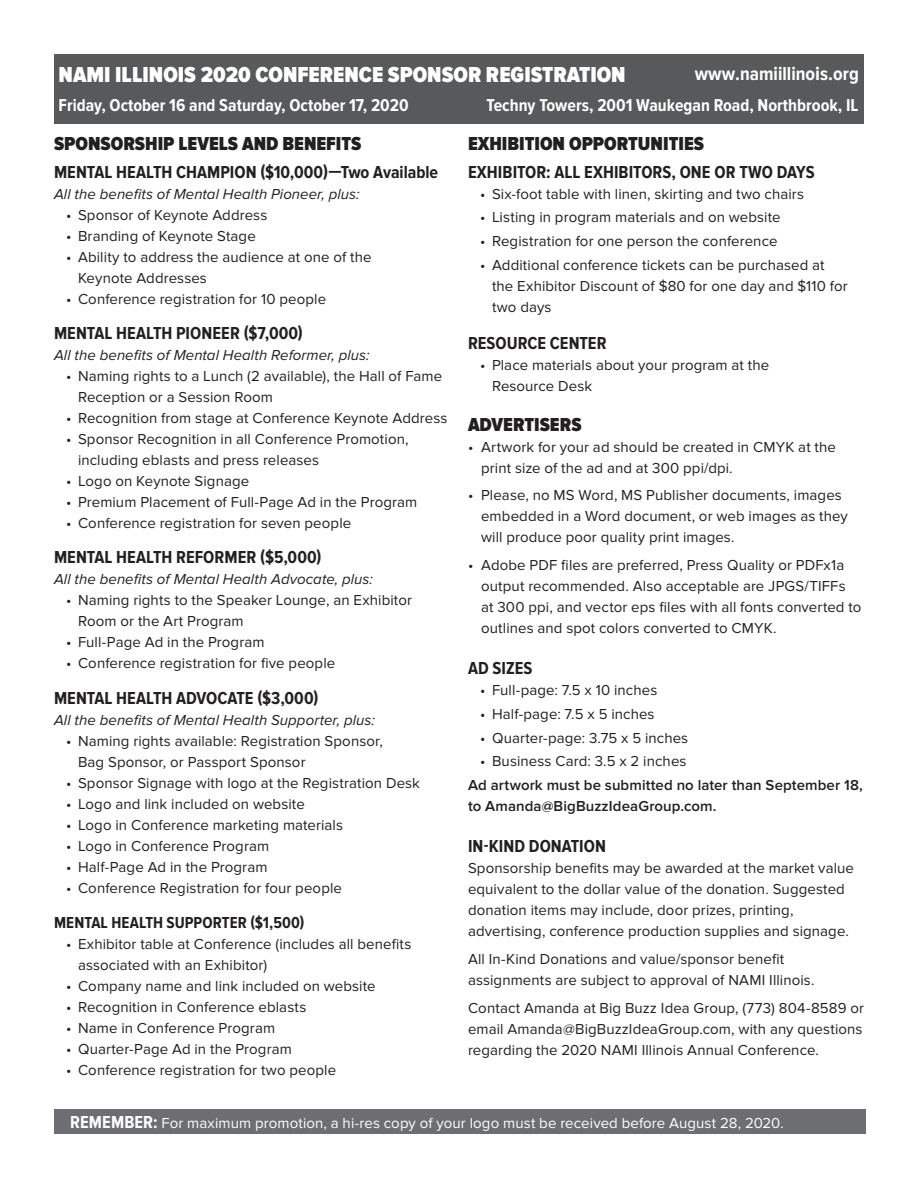
<style>
.page{position:relative;width:918px;height:1188px;background:#fff}
.page>*{position:absolute;margin:0;border:0;box-sizing:border-box;transform-origin:0 0}
.t1{font:900 22.5px "Proxima Nova Cond";color:#fff}
.t2{font:900 19.5px "Proxima Nova Cond";color:#231f20}
.t3{font:700 19.5px "Proxima Nova Cond";color:#fff}
.t4{font:700 18px "Proxima Nova Cond";letter-spacing:.005em;color:#231f20}
.t5{font:700 17.85px "Proxima Nova Cond";color:#fff}
.t6{font:700 16.5px "Proxima Nova Cond";letter-spacing:.005em;color:#231f20}
.t7{font:15px/21px "Proxima Nova";letter-spacing:.005em;color:#231f20}
.t8{font:italic 15px "Proxima Nova";letter-spacing:.005em;color:#231f20}
.t9{font:15px "Proxima Nova";letter-spacing:.005em;color:#fff}
.t10{font:600 15px/21px "Proxima Nova";letter-spacing:.005em;color:#231f20}
.s1{font-family:"Proxima Nova"}
.s2{font-family:"Proxima Nova Cond";font-weight:700;font-size:18px}
</style>
<div class="page">
<div style="left:54px;top:54px;width:810px;height:69px;background:#58595b"></div>
<div style="left:54px;top:1109px;width:811px;height:25px;background:#6d6e71"></div>
<h2 class="t3" style="left:695px;top:62px;width:165px">www.namiillino<span class="s1">i</span>s.org</h2>
<h1 class="t1" style="left:59px;top:62px;width:569px">NAMI ILLINOIS 2020 CONFERENCE SPONSOR REGISTRATION</h1>
<p class="t5" style="left:59px;top:95px;width:352px">Friday, October 16 and Saturday, October 17, 2020</p>
<p class="t5" style="left:487px;top:95px;width:373px">Techny Towers, 2001 Waukegan Road, Northbrook, IL</p>
<h2 class="t2" style="left:54px;top:132px;width:309px">SPONSORSHIP LEVELS AND BENEFITS</h2>
<p class="t4" style="left:54px;top:162px;width:386px">MENTAL HEALTH CHAMPION ($10,000)—Two Available</p>
<p class="t8" style="left:54px;top:186px;width:307px">All the benefits of Mental Health Pioneer, plus:</p>
<p class="t7" style="left:66px;top:205px;width:203px">• Sponsor of Keynote Address</p>
<p class="t7" style="left:66px;top:226px;width:191px">• Branding of Keynote Stage</p>
<p class="t7" style="left:78px;top:247px;width:295px;text-indent:-12px">• Ability to address the audience at one of the<br>Keynote Addresses</p>
<p class="t7" style="left:66px;top:289px;width:262px">• Conference registration for 10 people</p>
<p class="t4" style="left:54px;top:323px;width:250px">MENTAL HEALTH PIONEER ($7,000)</p>
<p class="t8" style="left:54px;top:347px;width:317px">All the benefits of Mental Health Reformer, plus:</p>
<p class="t7" style="left:78px;top:366px;width:366px;text-indent:-12px">• Naming rights to a Lunch (2 available), the Hall of Fame<br>Reception or a Session Room</p>
<p class="t7" style="left:66px;top:408px;width:383px">• Recognition from stage at Conference Keynote Address</p>
<p class="t7" style="left:78px;top:429px;width:332px;text-indent:-12px">• Sponsor Recognition in all Conference Promotion, including eblasts and press releases</p>
<p class="t7" style="left:66px;top:471px;width:185px">• Logo on Keynote Signage</p>
<p class="t7" style="left:66px;top:492px;width:353px">• Premium Placement of Full-Page Ad in the Program</p>
<p class="t7" style="left:66px;top:513px;width:287px">• Conference registration for seven people</p>
<p class="t4" style="left:54px;top:547px;width:269px">MENTAL HEALTH REFORMER ($5,000)</p>
<p class="t8" style="left:54px;top:571px;width:320px">All the benefits of Mental Health Advocate, plus:</p>
<p class="t7" style="left:78px;top:590px;width:335px;text-indent:-12px">• Naming rights to the Speaker Lounge, an Exhibitor<br>Room or the Art Program</p>
<p class="t7" style="left:66px;top:632px;width:200px">• Full-Page Ad in the Program</p>
<p class="t7" style="left:66px;top:653px;width:271px">• Conference registration for five people</p>
<p class="t4" style="left:54px;top:688px;width:266px">MENTAL HEALTH ADVOCATE ($3,000)</p>
<p class="t8" style="left:54px;top:711px;width:322px">All the benefits of Mental Health Supporter, plus:</p>
<p class="t7" style="left:78px;top:731px;width:306px;text-indent:-12px">• Naming rights available: Registration Sponsor,<br>Bag Sponsor, or Passport Sponsor</p>
<p class="t7" style="left:66px;top:773px;width:356px">• Sponsor Signage with logo at the Registration Desk</p>
<p class="t7" style="left:66px;top:794px;width:240px">• Logo and link included on website</p>
<p class="t7" style="left:66px;top:815px;width:279px">• Logo in Conference marketing materials</p>
<p class="t7" style="left:66px;top:836px;width:205px">• Logo in Conference Program</p>
<p class="t7" style="left:66px;top:857px;width:203px">• Half-Page Ad in the Program</p>
<p class="t7" style="left:66px;top:878px;width:278px">• Conference Registration for four people</p>
<p class="t6" style="left:54px;top:913px;width:252px">MENTAL HEALTH SUPPORTER ($1,500)</p>
<p class="t7" style="left:78px;top:934px;width:335px;text-indent:-12px">• Exhibitor table at Conference (includes all benefits associated with an Exhibitor)</p>
<p class="t7" style="left:66px;top:976px;width:311px">• Company name and link included on website</p>
<p class="t7" style="left:66px;top:997px;width:242px">• Recognition in Conference eblasts</p>
<p class="t7" style="left:66px;top:1018px;width:211px">• Name in Conference Program</p>
<p class="t7" style="left:66px;top:1039px;width:227px">• Quarter-Page Ad in the Program</p>
<p class="t7" style="left:66px;top:1060px;width:272px">• Conference registration for two people</p>
<h2 class="t2" style="left:468px;top:132px;width:238px">EXHIBITION OPPORTUNITIES</h2>
<p class="t4" style="left:468px;top:162px;width:348px">EXHIBITOR: ALL EXHIBITORS, ONE OR TWO DAYS</p>
<p class="t7" style="left:480px;top:184px;width:326px">• Six-foot table with linen, skirting and two chairs</p>
<p class="t7" style="left:480px;top:207px;width:302px">• Listing in program materials and on website</p>
<p class="t7" style="left:480px;top:231px;width:299px">• Registration for one person the conference</p>
<p class="t7" style="left:492px;top:255px;width:357px;text-indent:-12px">• Additional conference tickets can be purchased at the Exhibitor Discount of $80 for one day and $110 for two days</p>
<p class="t4" style="left:468px;top:333px;width:140px">RESOURCE CENTER</p>
<p class="t7" style="left:492px;top:355px;width:279px;text-indent:-12px">• Place materials about your program at the<br>Resource Desk</p>
<h2 class="t2" style="left:468px;top:413px;width:115px">ADVERTISERS</h2>
<p class="t7" style="left:481px;top:437px;width:356px;text-indent:-13px">• Artwork for your ad should be created in CMYK at the print size of the ad and at 300 ppi/dpi.</p>
<p class="t7" style="left:481px;top:485px;width:368px;text-indent:-13px">• Please, no MS Word, MS Publisher documents, images embedded in a Word document, or web images as they will produce poor quality print images.</p>
<p class="t7" style="left:481px;top:555px;width:382px;text-indent:-13px">• Adobe PDF files are preferred, Press Quality or PDFx1a output recommended. Also acceptable are JPGS/TIFFs at 300 ppi, and vector eps files with all fonts converted to outlines and spot colors converted to CMYK.</p>
<p class="t4" style="left:468px;top:658px;width:66px">AD SIZES</p>
<p class="t7" style="left:480px;top:680px;width:179px">• Full-page: 7.5 x 10 inches</p>
<p class="t7" style="left:480px;top:704px;width:176px">• Half-page: 7.5 x 5 inches</p>
<p class="t7" style="left:480px;top:728px;width:210px">• Quarter-page: 3.75 x 5 inches</p>
<p class="t7" style="left:480px;top:751px;width:208px">• Business Card: 3.5 x 2 inches</p>
<p class="t10" style="left:468px;top:775px;width:396px">Ad artwork must be submitted no later than September 18, to Amanda@BigBuzzIdeaGroup.com.</p>
<p class="t4" style="left:468px;top:836px;width:140px">IN-KIND DONATION</p>
<p class="t7" style="left:468px;top:858px;width:388px">Sponsorship benefits may be awarded at the market value equivalent to the dollar value of the donation. Suggested donation items may include, door prizes, printing, advertising, conference production supplies and signage.</p>
<p class="t7" style="left:468px;top:949px;width:348px">All In-Kind Donations and value/sponsor benefit assignments are subject to approval of NAMI Illinois.</p>
<p class="t7" style="left:468px;top:998px;width:398px;text-align:justify">Contact Amanda at Big Buzz Idea Group, (773) 804-8589 or email Amanda@BigBuzzIdeaGroup.com, with any questions regarding the 2020 NAMI Illinois Annual Conference.</p>
<p class="t9" style="left:70px;top:1114px;width:715px"><span class="s2">REMEMBER:</span> For maximum promotion, a hi-res copy of your logo must be received before August 28, 2020.</p>
</div>
